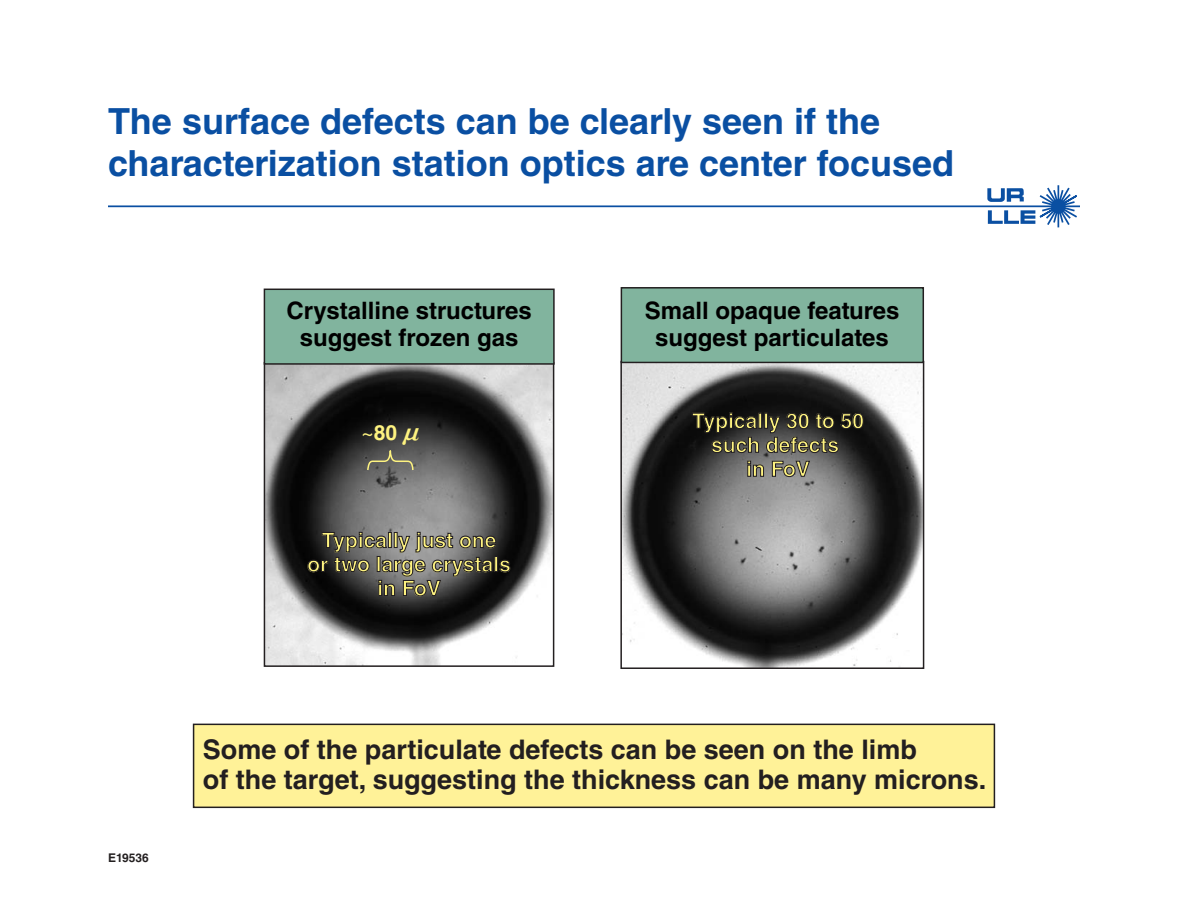
<style>
.page{position:relative;width:1188px;height:918px;background:#fff}
.page>*{position:absolute;margin:0;border:0;box-sizing:border-box;transform-origin:0 0}
.t1{font:700 36px/42px "Helvetica LT Std";color:#0a4fa2}
.t2{font:700 27px/30px "Helvetica LT Std";color:#231f20}
.t3{font:700 24px/27px "Helvetica LT Std";color:#000;text-align:center}
.t4{font:700 21px/24px "Helvetica LT Std";color:#fef380;text-align:center}
.t5{font:700 12px "Helvetica LT Std";color:#231f20}
.s1{font-weight:400}
.s2{font-family:"MM Greek"}
</style>
<div class="page">
<svg style="left:987px;top:185px;width:92px;height:43px"></svg>
<hr style="left:108px;top:205px;width:972px;height:2px;background:#0a4fa2">
<div style="left:194px;top:724px;width:800px;height:83px;background:#fff298"></div>
<div style="left:193px;top:724px;width:802px;height:84px;border:2px solid #231f20"></div>
<img style="left:267px;top:365px;width:284px;height:299px">
<div style="left:264px;top:362px;width:290px;height:305px;border:2px solid #231f20"></div>
<img style="left:623px;top:364px;width:298px;height:302px">
<div style="left:620px;top:361px;width:304px;height:308px;border:2px solid #231f20"></div>
<svg style="left:366px;top:415px;width:48px;height:57px;background:#474742"></svg>
<svg style="left:308px;top:532px;width:202px;height:64px;background:#4a494a"></svg>
<div style="left:759px;top:413px;width:3px;height:15px;border:1px solid #231f20"></div>
<div style="left:764px;top:413px;width:4px;height:15px;border:1px solid #231f20"></div>
<svg style="left:692px;top:413px;width:67px;height:40px;background:#232222"></svg>
<svg style="left:766px;top:413px;width:98px;height:40px;background:#2e2d2d"></svg>
<svg style="left:748px;top:461px;width:16px;height:16px"></svg>
<svg style="left:772px;top:461px;width:38px;height:16px"></svg>
<div style="left:264px;top:289px;width:290px;height:75px;background:#81b49e"></div>
<div style="left:264px;top:289px;width:291px;height:76px;border:2px solid #231f20"></div>
<div style="left:621px;top:288px;width:302px;height:74px;background:#81b49e"></div>
<div style="left:621px;top:287px;width:303px;height:76px;border:2px solid #231f20"></div>
<p class="t1" style="left:108px;top:100px;width:848px">The surface defects can be clearly seen if the characterization station optics are center focused</p>
<p class="t3" style="left:287px;top:297px;width:247px">Crystalline structures suggest frozen gas</p>
<p class="t3" style="left:645px;top:297px;width:256px">Small opaque features suggest particulates</p>
<p class="t4" style="left:361px;top:421px;width:59px"><span class="s1">~</span>80 <span class="s2">n</span></p>
<p class="t4" style="left:307px;top:528px;width:205px">Typically just one<br>or two large crystals in FoV</p>
<p class="t4" style="left:692px;top:409px;width:173px">Typically 30 to 50 such defects<br>in FoV</p>
<p class="t5" style="left:108px;top:850px;width:42px">E19536</p>
<p class="t2" style="left:203px;top:734px;width:785px">Some of the particulate defects can be seen on the limb<br>of the target, suggesting the thickness can be many microns.</p>
</div>
